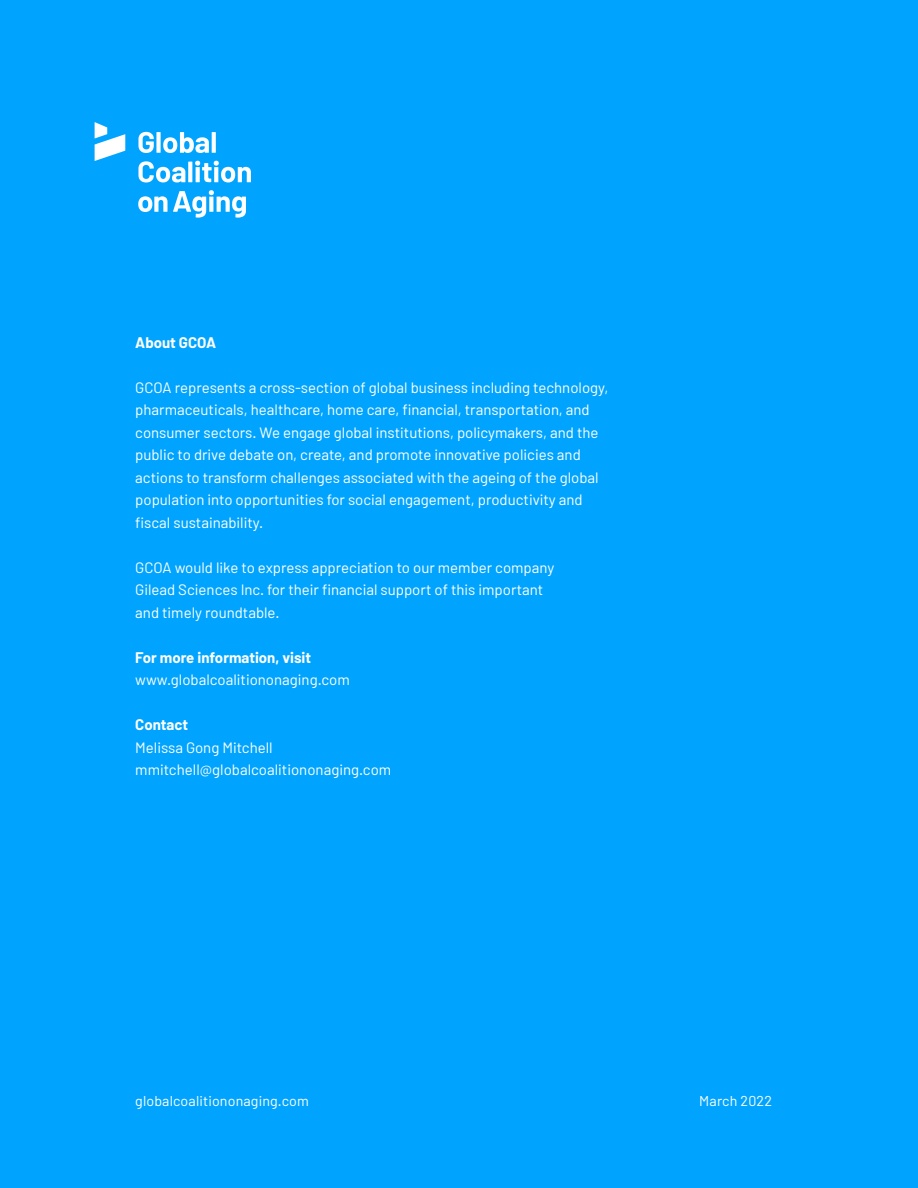
<style>
.page{position:relative;width:918px;height:1188px;background:#00a4ff}
.page>*{position:absolute;margin:0;border:0;box-sizing:border-box;transform-origin:0 0}
.N_Body_Copy{font:15px/22.5px "Barlow";color:#fff}
.N_Body_Copy-2{font:700 15px "Barlow";color:#fff}
.N_Footer{font:14.25px "Barlow";letter-spacing:.01em;color:#fff}
.s1{font-weight:700}
</style>
<div class="page">
<svg style="left:95px;top:122px;width:30px;height:39px"></svg>
<svg style="left:138px;top:132px;width:16px;height:21px"></svg>
<div style="left:156px;top:132px;width:5px;height:21px;background:#fff"></div>
<svg style="left:163px;top:132px;width:46px;height:21px"></svg>
<svg style="left:212px;top:132px;width:4px;height:21px"></svg>
<svg style="left:138px;top:161px;width:47px;height:21px"></svg>
<svg style="left:188px;top:162px;width:4px;height:20px"></svg>
<svg style="left:195px;top:161px;width:56px;height:21px"></svg>
<svg style="left:138px;top:196px;width:29px;height:16px"></svg>
<svg style="left:173px;top:190px;width:73px;height:28px"></svg>
<p class="N_Body_Copy-2" style="left:135px;top:333px;width:82px">About GCOA</p>
<p class="N_Body_Copy" style="left:135px;top:376px;width:475px">GCOA represents a cross-section of global business including technology, pharmaceuticals, healthcare, home care, financial, transportation, and consumer sectors. We engage global institutions, policymakers, and the public to drive debate on, create, and promote innovative policies and actions to transform challenges associated with the ageing of the global population into opportunities for social engagement, productivity and fiscal sustainability.</p>
<p class="N_Body_Copy" style="left:135px;top:556px;width:421px">GCOA would like to express appreciation to our member company<br>Gilead Sciences Inc. for their financial support of this important and timely roundtable.</p>
<p class="N_Body_Copy" style="left:135px;top:646px;width:216px"><span class="s1">For more information, visit </span>www.globalcoalitiononaging.com</p>
<p class="N_Body_Copy" style="left:135px;top:713px;width:258px"><span class="s1">Contact<br></span>Melissa Gong Mitchell mmitchell@globalcoalitiononaging.com</p>
<p class="N_Footer" style="left:135px;top:1092px;width:175px">globalcoalitiononaging.com</p>
<p class="N_Footer" style="left:699px;top:1093px;width:74px">March 2022</p>
</div>
